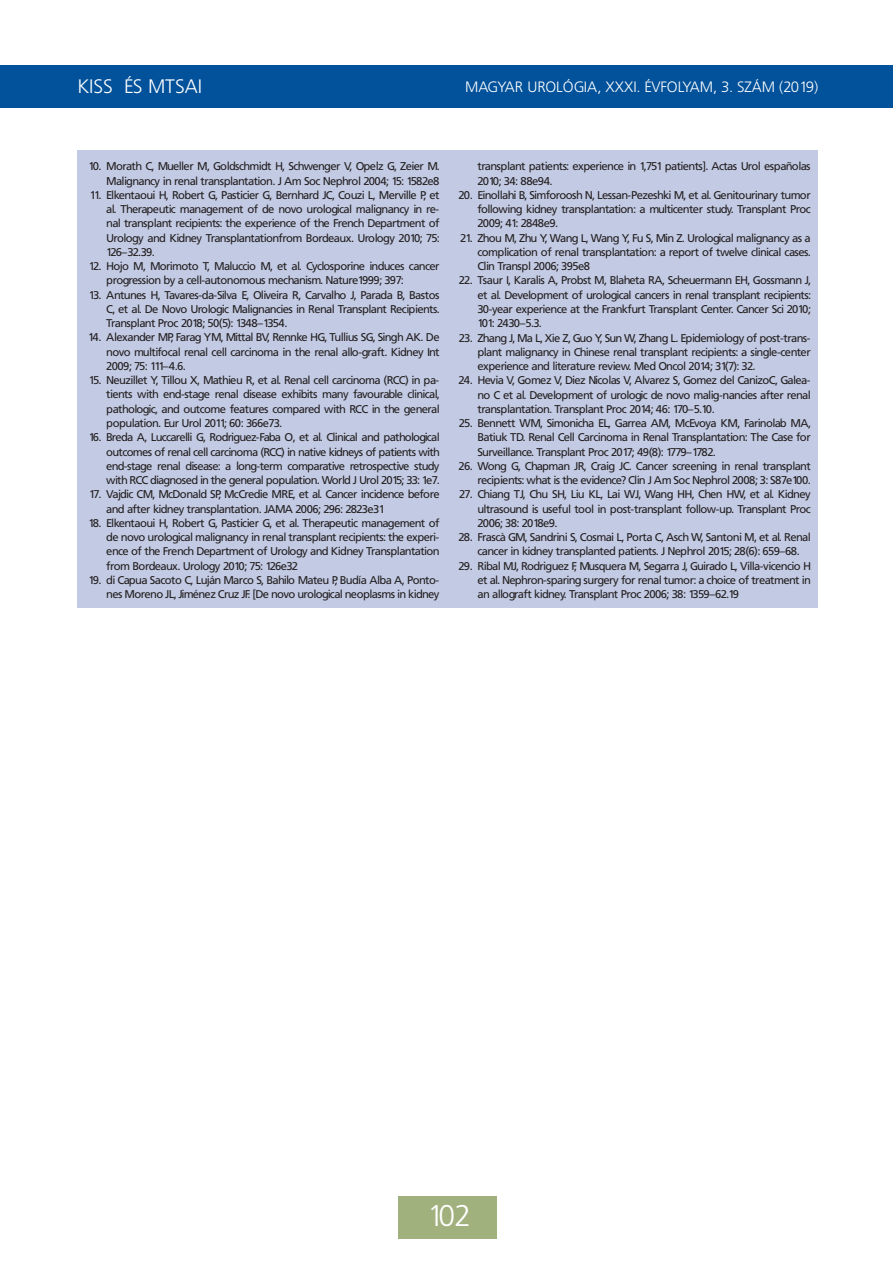
<style>
.page{position:relative;width:893px;height:1264px;background:#fff}
.page>*{position:absolute;margin:0;border:0;box-sizing:border-box;transform-origin:0 0}
.t1{font:30px "Frutiger Lt PFL";color:#fff}
.t2{font:19.5px "Frutiger Lt PFL";letter-spacing:.04em;color:#fff}
.t3{font:15px "Frutiger Lt PFL";letter-spacing:.04em;color:#fff}
.t4{font:11.25px/14.2px "Frutiger PFL";letter-spacing:-.01em;color:#231f20;text-align:justify}
</style>
<div class="page">
<div style="left:0;top:65px;width:892px;height:42px;background:#01519b"></div>
<div style="left:398px;top:1196px;width:99px;height:42px;background:#a1b17e"></div>
<div style="left:77px;top:150px;width:740px;height:457px;background:#c3cbe4"></div>
<h2 class="t2" style="left:77px;top:76px;width:73px">ROVATCÍ</h2>
<h3 class="t3" style="left:414px;top:78px;width:405px">MAGYAR UROLÓGIA, XXXI. ÉVFOLYAM, 3. SZÁM (2019): 102–×.</h3>
<h2 class="t2" style="left:77px;top:76px;width:125px">KISS ÉS MTSAI</h2>
<h3 class="t3" style="left:465px;top:78px;width:354px">MAGYAR UROLÓGIA, XXXI. ÉVFOLYAM, 3. SZÁM (2019)</h3>
<p class="t4" style="left:88px;top:159px;width:352px;text-align:right">10. Morath C, Mueller M, Goldschmidt H, Schwenger V, Opelz G, Zeier M.<br>Malignancy in renal transplantation. J Am Soc Nephrol 2004; 15: 1582e8</p>
<p class="t4" style="left:106px;top:188px;width:334px;text-indent:-16px">11. Elkentaoui H, Robert G, Pasticier G, Bernhard JC, Couzi L, Merville P, et al. Therapeutic management of de novo urological malignancy in re&shy;nal transplant recipients: the experience of the French Department of Urology and Kidney Transplantationfrom Bordeaux. Urology 2010; 75:<br>126–32.39.</p>
<p class="t4" style="left:106px;top:259px;width:334px;text-indent:-17px">12. Hojo M, Morimoto T, Maluccio M, et al. Cyclosporine induces cancer progression by a cell-autonomous mechanism. Nature1999; 397:</p>
<p class="t4" style="left:106px;top:287px;width:334px;text-indent:-18px">13. Antunes H, Tavares-da-Silva E, Oliveira R, Carvalho J, Parada B, Bastos C, et al. De Novo Urologic Malignancies in Renal Transplant Recipients.<br>Transplant Proc 2018; 50(5): 1348–1354.</p>
<p class="t4" style="left:106px;top:330px;width:334px;text-indent:-18px">14. Alexander MP, Farag YM, Mittal BV, Rennke HG, Tullius SG, Singh AK. De novo multifocal renal cell carcinoma in the renal allo-graft. Kidney Int 2009; 75: 111–4.6.</p>
<p class="t4" style="left:106px;top:373px;width:334px;text-indent:-18px">15. Neuzillet Y, Tillou X, Mathieu R, et al. Renal cell carcinoma (RCC) in pa&shy;tients with end-stage renal disease exhibits many favourable clinical, pathologic, and outcome features compared with RCC in the general population. Eur Urol 2011; 60: 366e73.</p>
<p class="t4" style="left:106px;top:430px;width:334px;text-indent:-18px">16. Breda A, Luccarelli G, Rodriguez-Faba O, et al. Clinical and pathological outcomes of renal cell carcinoma (RCC) in native kidneys of patients with end-stage renal disease: a long-term comparative retrospective study with RCC diagnosed in the general population. World J Urol 2015; 33: 1e7.</p>
<p class="t4" style="left:106px;top:487px;width:334px;text-indent:-17px">17. Vajdic CM, McDonald SP, McCredie MRE, et al. Cancer incidence before and after kidney transplantation. JAMA 2006; 296: 2823e31</p>
<p class="t4" style="left:106px;top:516px;width:334px;text-indent:-18px">18. Elkentaoui H, Robert G, Pasticier G, et al. Therapeutic management of de novo urological malignancy in renal transplant recipients: the experi&shy;ence of the French Department of Urology and Kidney Transplantation from Bordeaux. Urology 2010; 75: 126e32</p>
<p class="t4" style="left:88px;top:573px;width:352px;text-align:right">19. di Capua Sacoto C, Luján Marco S, Bahilo Mateu P, Budía Alba A, Ponto&shy;nes Moreno JL, Jiménez Cruz JF. [De novo urological neoplasms in kidney</p>
<p class="t4" style="left:477px;top:159px;width:334px">transplant patients: experience in 1,751 patients]. Actas Urol españolas<br>2010; 34: 88e94.</p>
<p class="t4" style="left:477px;top:188px;width:334px;text-indent:-19px">20. Einollahi B, Simforoosh N, Lessan-Pezeshki M, et al. Genitourinary tumor following kidney transplantation: a multicenter study. Transplant Proc 2009; 41: 2848e9.</p>
<p class="t4" style="left:477px;top:231px;width:334px;text-indent:-17px">21. Zhou M, Zhu Y, Wang L, Wang Y, Fu S, Min Z. Urological malignancy as a complication of renal transplantation: a report of twelve clinical cases.<br>Clin Transpl 2006; 395e8</p>
<p class="t4" style="left:477px;top:273px;width:334px;text-indent:-19px">22. Tsaur I, Karalis A, Probst M, Blaheta RA, Scheuermann EH, Gossmann J, et al. Development of urological cancers in renal transplant recipients:<br>30-year experience at the Frankfurt Transplant Center. Cancer Sci 2010; 101: 2430–5.3.</p>
<p class="t4" style="left:477px;top:330px;width:334px;text-indent:-19px">23. Zhang J, Ma L, Xie Z, Guo Y, Sun W, Zhang L. Epidemiology of post-trans&shy;plant malignancy in Chinese renal transplant recipients: a single-center experience and literature review. Med Oncol 2014; 31(7): 32.</p>
<p class="t4" style="left:477px;top:373px;width:334px;text-indent:-19px">24. Hevia V, Gomez V, Diez Nicolas V, Alvarez S, Gomez del CanizoC, Galea&shy;no C et al. Development of urologic de novo malig-nancies after renal transplantation. Transplant Proc 2014; 46: 170–5.10.</p>
<p class="t4" style="left:477px;top:416px;width:334px;text-indent:-19px">25. Bennett WM, Simonicha EL, Garrea AM, McEvoya KM, Farinolab MA, Batiuk TD. Renal Cell Carcinoma in Renal Transplantation: The Case for Surveillance. Transplant Proc 2017; 49(8): 1779–1782.</p>
<p class="t4" style="left:458px;top:459px;width:353px;text-align:right">26. Wong G, Chapman JR, Craig JC. Cancer screening in renal transplant recipients: what is the evidence? Clin J Am Soc Nephrol 2008; 3: S87e100.</p>
<p class="t4" style="left:477px;top:487px;width:334px;text-indent:-18px">27. Chiang TJ, Chu SH, Liu KL, Lai WJ, Wang HH, Chen HW, et al. Kidney ultrasound is useful tool in post-transplant follow-up. Transplant Proc 2006; 38: 2018e9.</p>
<p class="t4" style="left:477px;top:530px;width:334px;text-indent:-19px">28. Frascà GM, Sandrini S, Cosmai L, Porta C, Asch W, Santoni M, et al. Renal cancer in kidney transplanted patients. J Nephrol 2015; 28(6): 659–68.</p>
<p class="t4" style="left:477px;top:558px;width:334px;text-indent:-19px">29. Ribal MJ, Rodriguez F, Musquera M, Segarra J, Guirado L, Villa-vicencio H et al. Nephron-sparing surgery for renal tumor: a choice of treatment in an allograft kidney. Transplant Proc 2006; 38: 1359–62.19</p>
<h1 class="t1" style="left:427px;top:1198px;width:42px">102</h1>
</div>
